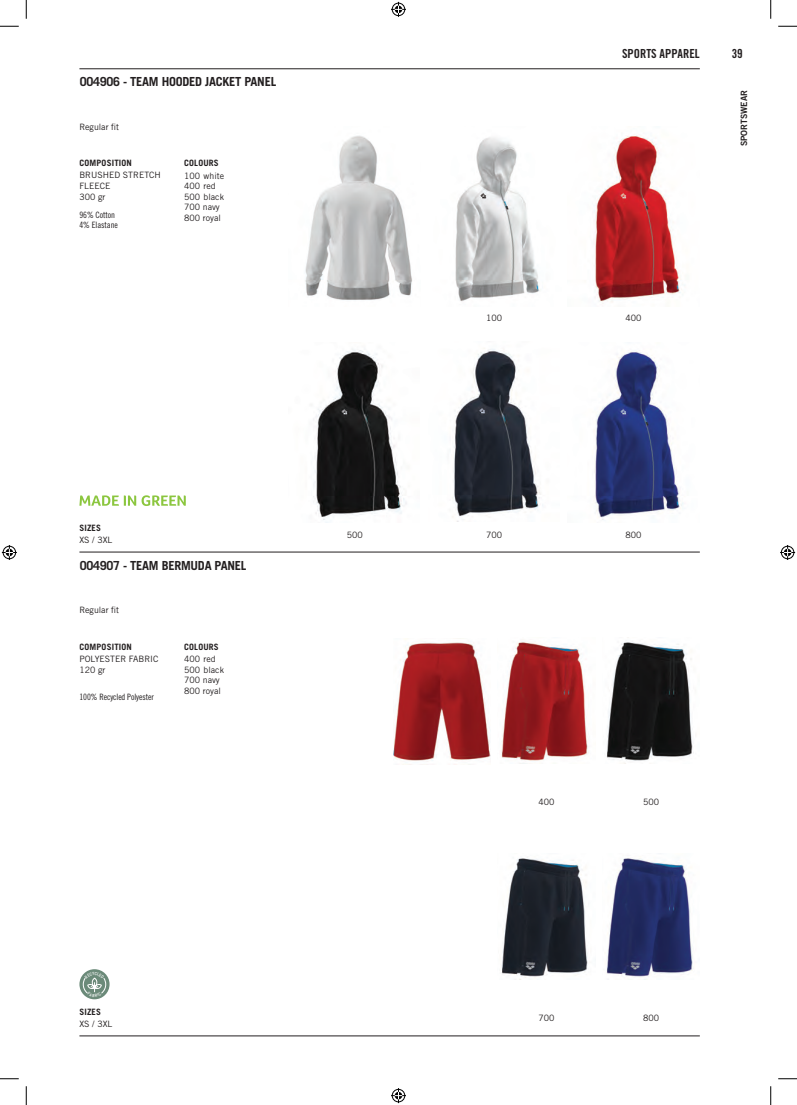
<style>
.page{position:relative;width:797px;height:1105px;background:#fff}
.page>*{position:absolute;margin:0;border:0;box-sizing:border-box;transform-origin:0 0}
.P_-_CODICE{font:700 12.5px "Trade Gothic LT Std";letter-spacing:-.02em;color:#231f20}
.t1{font:12.5px "Trade Gothic LT Std Bd Cn 20";color:#231f20}
.P_-_DESCRIZIONE{font:8.75px/10.5px "Trade Gothic LT Std";color:#231f20}
.P_-_COLORE{font:8.75px "Trade Gothic LT Std";color:#231f20}
.P_-_TITOLO{font:700 8.75px "Trade Gothic LT Std";letter-spacing:.02em;color:#231f20}
.P_-_COLORE_immagine{font:8.75px "Trade Gothic LT Std";color:#231f20}
.P_-_COMPOSIZIONE_FW2{font:8.75px "Trade Gothic LT Std Cn 18";letter-spacing:-.01em;color:#231f20}
.P_-_TITOLO-2{font:8.75px "Trade Gothic LT Std Cn 18";letter-spacing:-.01em;color:#231f20}
.t2{font:8.75px "Trade Gothic LT Std Bd 2";color:#231f20}
</style>
<div class="page">
<hr style="left:79px;top:1035px;width:620px;height:1px;background:#231f20">
<hr style="left:79px;top:552px;width:620px;height:1px;background:#231f20">
<img style="left:305px;top:135px;width:107px;height:165px">
<img style="left:455px;top:137px;width:85px;height:165px">
<img style="left:594px;top:134px;width:91px;height:168px">
<img style="left:313px;top:349px;width:94px;height:174px">
<img style="left:452px;top:348px;width:91px;height:169px">
<img style="left:594px;top:351px;width:90px;height:169px">
<svg style="left:79px;top:495px;width:57px;height:11px"></svg>
<svg style="left:142px;top:495px;width:44px;height:11px"></svg>
<img style="left:393px;top:642px;width:97px;height:123px">
<img style="left:501px;top:641px;width:88px;height:120px">
<img style="left:606px;top:642px;width:88px;height:121px">
<img style="left:501px;top:857px;width:87px;height:121px">
<img style="left:606px;top:858px;width:87px;height:120px">
<svg style="left:79px;top:969px;width:31px;height:30px"></svg>
<hr style="left:79px;top:68px;width:620px;height:1px;background:#231f20">
<svg style="left:0;top:25px;width:19px;height:2px"></svg>
<svg style="left:778px;top:25px;width:19px;height:2px"></svg>
<svg style="left:0;top:1078px;width:19px;height:1px"></svg>
<svg style="left:778px;top:1078px;width:19px;height:1px"></svg>
<svg style="left:25px;top:0;width:2px;height:19px"></svg>
<svg style="left:25px;top:1086px;width:2px;height:19px"></svg>
<svg style="left:770px;top:0;width:1px;height:19px"></svg>
<svg style="left:770px;top:1086px;width:1px;height:19px"></svg>
<svg style="left:391px;top:2px;width:15px;height:15px"></svg>
<svg style="left:391px;top:1088px;width:15px;height:15px"></svg>
<svg style="left:2px;top:545px;width:15px;height:15px"></svg>
<svg style="left:780px;top:545px;width:15px;height:15px"></svg>
<svg style="left:83px;top:972px;width:23px;height:25px"></svg>
<p class="P_-_CODICE" style="left:80px;top:74px;width:198px">004906 - TEAM HOODED JACKET PANEL</p>
<p class="P_-_DESCRIZIONE" style="left:79px;top:121px;width:41px">Regular fit</p>
<p class="P_-_TITOLO" style="left:79px;top:158px;width:54px">COMPOSITION</p>
<p class="P_-_DESCRIZIONE" style="left:79px;top:170px;width:83px">BRUSHED STRETCH<br>FLEECE</p>
<p class="P_-_DESCRIZIONE" style="left:79px;top:191px;width:27px">300 gr</p>
<p class="P_-_TITOLO-2" style="left:79px;top:210px;width:37px">96% Cotton</p>
<p class="P_-_TITOLO-2" style="left:79px;top:220px;width:40px">4% Elastane</p>
<p class="P_-_TITOLO" style="left:184px;top:158px;width:36px">COLOURS</p>
<p class="P_-_COLORE" style="left:184px;top:170px;width:41px">100 white</p>
<p class="P_-_COLORE" style="left:184px;top:181px;width:33px">400 red</p>
<p class="P_-_COLORE" style="left:184px;top:191px;width:41px">500 black</p>
<p class="P_-_COLORE" style="left:184px;top:202px;width:37px">700 navy</p>
<p class="P_-_COLORE" style="left:184px;top:213px;width:38px">800 royal</p>
<h1 class="t1" style="left:622px;top:46px;width:79px">SPORTS APPAREL</h1>
<h1 class="t1" style="left:731px;top:46px;width:13px">39</h1>
<p class="t2" style="left:738px;top:146px;width:58px;rotate:-90deg">SPORTSWEAR</p>
<p class="P_-_COLORE_immagine" style="left:486px;top:313px;width:18px">100</p>
<p class="P_-_COLORE_immagine" style="left:625px;top:313px;width:18px">400</p>
<p class="P_-_TITOLO" style="left:79px;top:522px;width:23px">SIZES</p>
<p class="P_-_DESCRIZIONE" style="left:79px;top:535px;width:35px">XS / 3XL</p>
<p class="P_-_CODICE" style="left:80px;top:558px;width:168px">004907 - TEAM BERMUDA PANEL</p>
<p class="P_-_DESCRIZIONE" style="left:79px;top:605px;width:41px">Regular fit</p>
<p class="P_-_TITOLO" style="left:79px;top:641px;width:54px">COMPOSITION</p>
<p class="P_-_DESCRIZIONE" style="left:79px;top:653px;width:81px">POLYESTER FABRIC<br>120 gr</p>
<p class="P_-_COMPOSIZIONE_FW2" style="left:79px;top:691px;width:76px">100% Recycled Polyester</p>
<p class="P_-_TITOLO" style="left:184px;top:641px;width:36px">COLOURS</p>
<p class="P_-_COLORE" style="left:184px;top:654px;width:33px">400 red</p>
<p class="P_-_COLORE" style="left:184px;top:664px;width:41px">500 black</p>
<p class="P_-_COLORE" style="left:184px;top:675px;width:37px">700 navy</p>
<p class="P_-_COLORE" style="left:184px;top:686px;width:38px">800 royal</p>
<p class="P_-_COLORE_immagine" style="left:347px;top:529px;width:18px">500</p>
<p class="P_-_COLORE_immagine" style="left:486px;top:529px;width:18px">700</p>
<p class="P_-_COLORE_immagine" style="left:625px;top:529px;width:18px">800</p>
<p class="P_-_COLORE_immagine" style="left:538px;top:797px;width:18px">400</p>
<p class="P_-_COLORE_immagine" style="left:643px;top:797px;width:18px">500</p>
<p class="P_-_TITOLO" style="left:79px;top:1006px;width:23px">SIZES</p>
<p class="P_-_DESCRIZIONE" style="left:79px;top:1018px;width:35px">XS / 3XL</p>
<p class="P_-_COLORE_immagine" style="left:538px;top:1013px;width:18px">700</p>
<p class="P_-_COLORE_immagine" style="left:643px;top:1013px;width:18px">800</p>
</div>
